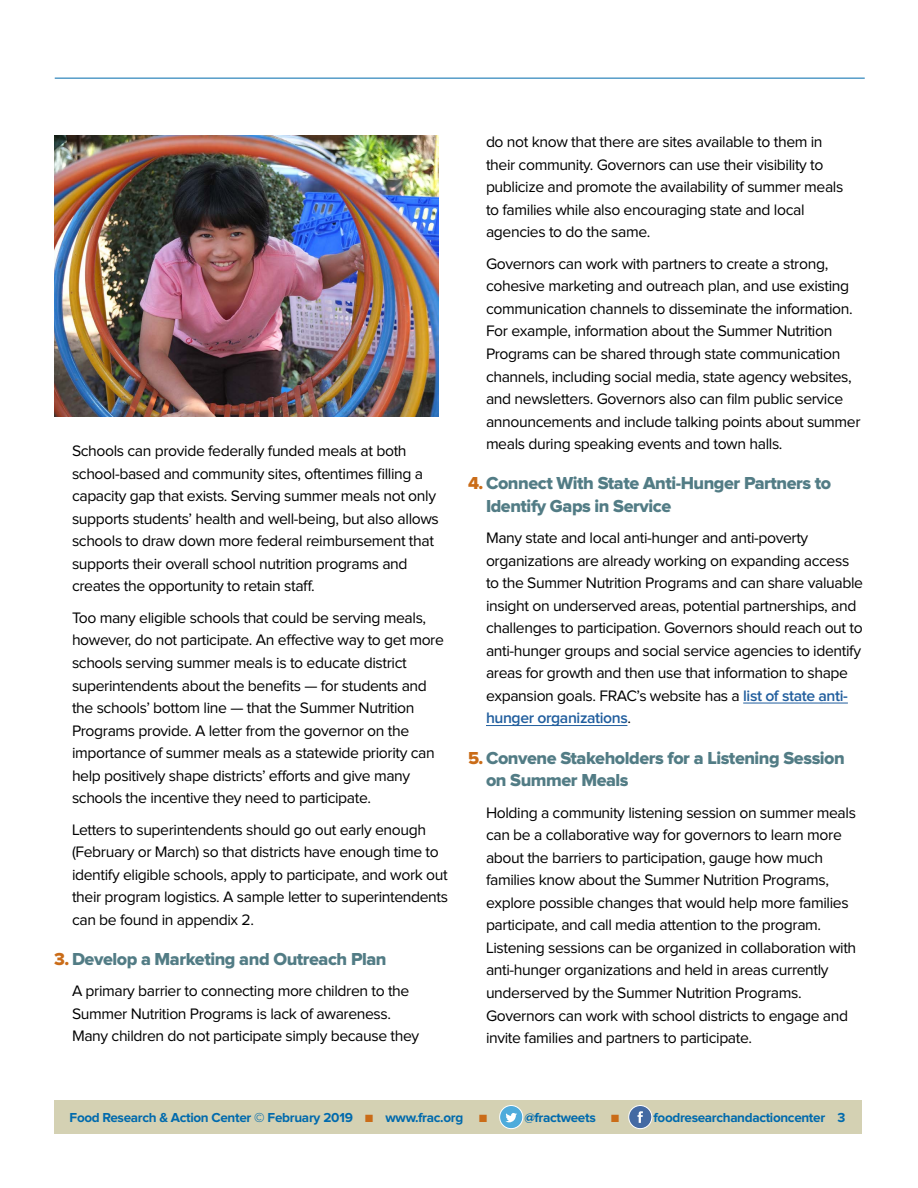
<style>
.page{position:relative;width:918px;height:1188px;background:#fff}
.page>*{position:absolute;margin:0;border:0;box-sizing:border-box;transform-origin:0 0}
.t1{font:18px/22.5px "Proxima Nova Extrabld";letter-spacing:-.025em;color:#527c85}
.t2{font:15.75px/22.5px "Proxima Nova";letter-spacing:-.025em;color:#000}
.t3{font:700 13.5px "Proxima Nova";letter-spacing:-.025em;color:#006aad}
.s1{color:#ca6c18}
.s2{font-weight:600;color:#215e9e}
</style>
<div class="page">
<hr style="left:743px;top:703px;width:105px;height:1px;background:#215e9e">
<hr style="left:486px;top:725px;width:141px;height:1px;background:#215e9e">
<img style="left:54px;top:135px;width:384px;height:282px">
<hr style="left:55px;top:78px;width:810px;height:1px;background:#006aad">
<div style="left:54px;top:1100px;width:807px;height:34px;background:#d4d1b3"></div>
<div style="left:629px;top:1105px;width:23px;height:24px;background:#446aa3;border:1px solid #fff;border-radius:50%"></div>
<svg style="left:637px;top:1111px;width:6px;height:12px"></svg>
<div style="left:500px;top:1105px;width:23px;height:24px;background:#4eabdb;border:1px solid #fff;border-radius:50%"></div>
<svg style="left:505px;top:1113px;width:12px;height:9px"></svg>
<p class="t2" style="left:72px;top:441px;width:368px">Schools can provide federally funded meals at both school-based and community sites, oftentimes filling a capacity gap that exists. Serving summer meals not only supports students’ health and well-being, but also allows schools to draw down more federal reimbursement that supports their overall school nutrition programs and creates the opportunity to retain staff.</p>
<p class="t2" style="left:72px;top:607px;width:373px">Too many eligible schools that could be serving meals, however, do not participate. An effective way to get more schools serving summer meals is to educate district superintendents about the benefits — for students and the schools’ bottom line — that the Summer Nutrition Programs provide. A letter from the governor on the importance of summer meals as a statewide priority can help positively shape districts’ efforts and give many schools the incentive they need to participate.</p>
<p class="t2" style="left:72px;top:819px;width:378px">Letters to superintendents should go out early enough (February or March) so that districts have enough time to identify eligible schools, apply to participate, and work out their program logistics. A sample letter to superintendents can be found in appendix 2.</p>
<p class="t1" style="left:54px;top:948px;width:334px"><span class="s1">3.</span> Develop a Marketing and Outreach Plan</p>
<p class="t2" style="left:72px;top:981px;width:349px">A primary barrier to connecting more children to the<br>Summer Nutrition Programs is lack of awareness.<br>Many children do not participate simply because they</p>
<p class="t2" style="left:486px;top:132px;width:359px">do not know that there are sites available to them in their community. Governors can use their visibility to publicize and promote the availability of summer meals to families while also encouraging state and local agencies to do the same.</p>
<p class="t2" style="left:486px;top:253px;width:376px">Governors can work with partners to create a strong, cohesive marketing and outreach plan, and use existing communication channels to disseminate the information.<br>For example, information about the Summer Nutrition Programs can be shared through state communication channels, including social media, state agency websites, and newsletters. Governors also can film public service announcements and include talking points about summer meals during speaking events and town halls.</p>
<p class="t1" style="left:486px;top:473px;width:347px;text-indent:-18px"><span class="s1">4.</span> Connect With State Anti-Hunger Partners to<br>Identify Gaps in Service</p>
<p class="t2" style="left:486px;top:528px;width:379px">Many state and local anti-hunger and anti-poverty organizations are already working on expanding access to the Summer Nutrition Programs and can share valuable insight on underserved areas, potential partnerships, and challenges to participation. Governors should reach out to anti-hunger groups and social service agencies to identify areas for growth and then use that information to shape expansion goals. FRAC’s website has a <span class="s2">list of state anti&shy;hunger organizations</span>.</p>
<p class="t1" style="left:486px;top:747px;width:360px;text-indent:-18px"><span class="s1">5.</span> Convene Stakeholders for a Listening Session on Summer Meals</p>
<p class="t2" style="left:486px;top:802px;width:372px">Holding a community listening session on summer meals can be a collaborative way for governors to learn more about the barriers to participation, gauge how much families know about the Summer Nutrition Programs, explore possible changes that would help more families participate, and call media attention to the program.<br>Listening sessions can be organized in collaboration with anti-hunger organizations and held in areas currently underserved by the Summer Nutrition Programs.<br>Governors can work with school districts to engage and invite families and partners to participate.</p>
<p class="t3" style="left:70px;top:1112px;width:419px">Food Research &amp; Action Center © February 2019 <span class="s1">■</span> www.frac.org <span class="s1">■</span></p>
<p class="t3" style="left:524px;top:1112px;width:96px">@fractweets <span class="s1">■</span></p>
<p class="t3" style="left:654px;top:1112px;width:193px">foodresearchandactioncenter 3</p>
</div>
